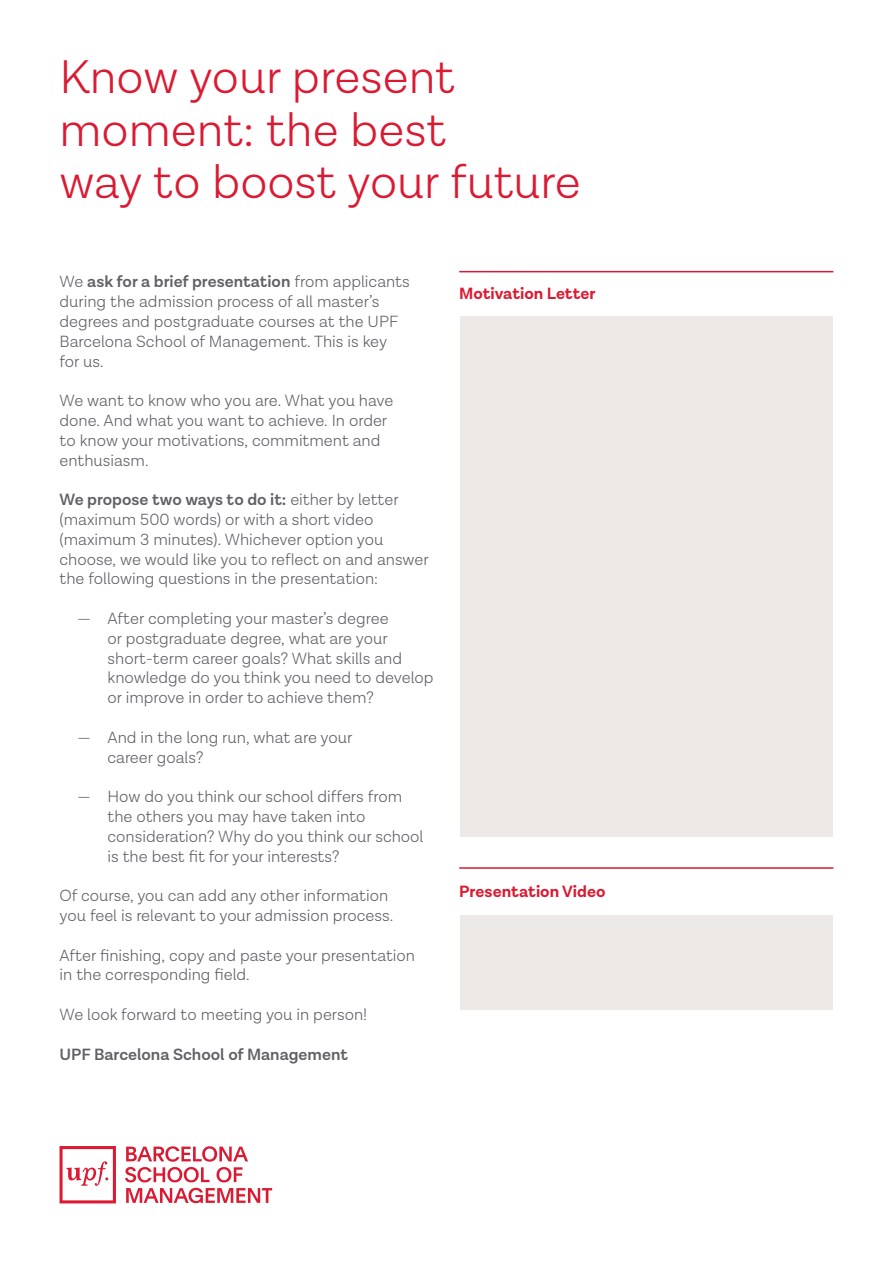
<style>
.page{position:relative;width:893px;height:1263px;background:#fff}
.page>*{position:absolute;margin:0;border:0;box-sizing:border-box;transform-origin:0 0}
.t1{font:300 48px/52.5px "Lota Grotesque Alt 1";color:#da1a32}
.t2{font:300 16.5px/19.8px "Lota Grotesque Alt 1";color:#606065}
.t3{font:700 16.5px "Lota Grotesque Alt 1";color:#da1a32}
.t4{font:600 16.5px "Lota Grotesque Alt 1";color:#606065}
.s1{font-weight:600}
</style>
<div class="page">
<svg style="left:60px;top:1146px;width:56px;height:57px"></svg>
<svg style="left:125px;top:1146px;width:123px;height:36px"></svg>
<svg style="left:126px;top:1188px;width:146px;height:15px"></svg>
<div style="left:460px;top:317px;width:373px;height:520px;background:#ece9e7"></div>
<div style="left:460px;top:915px;width:373px;height:95px;background:#ece9e7"></div>
<hr style="left:459px;top:271px;width:374px;height:1px;background:#da1a32">
<hr style="left:459px;top:867px;width:374px;height:2px;background:#da1a32">
<h1 class="t1" style="left:60px;top:51px;width:523px">Know your present moment: the best<br>way to boost your future</h1>
<p class="t2" style="left:60px;top:272px;width:352px">We <span class="s1">ask for a brief presentation</span> from applicants during the admission process of all master’s degrees and postgraduate courses at the UPF Barcelona School of Management. This is key for us.</p>
<p class="t2" style="left:60px;top:391px;width:335px">We want to know who you are. What you have done. And what you want to achieve. In order to know your motivations, commitment and enthusiasm.</p>
<p class="t2" style="left:60px;top:490px;width:371px"><span class="s1">We propose two ways to do it:</span> either by letter (maximum 500 words) or with a short video (maximum 3 minutes). Whichever option you choose, we would like you to reflect on and answer the following questions in the presentation:</p>
<p class="t2" style="left:108px;top:609px;width:328px;text-indent:-30px">— After completing your master’s degree<br>or postgraduate degree, what are your short-term career goals? What skills and knowledge do you think you need to develop or improve in order to achieve them?</p>
<p class="t2" style="left:108px;top:728px;width:246px;text-indent:-30px">— And in the long run, what are your career goals?</p>
<p class="t2" style="left:108px;top:787px;width:317px;text-indent:-30px">— How do you think our school differs from the others you may have taken into consideration? Why do you think our school is the best fit for your interests?</p>
<p class="t2" style="left:60px;top:886px;width:335px">Of course, you can add any other information you feel is relevant to your admission process.</p>
<p class="t2" style="left:60px;top:945px;width:357px">After finishing, copy and paste your presentation in the corresponding field.</p>
<p class="t2" style="left:60px;top:1005px;width:309px">We look forward to meeting you in person!</p>
<p class="t4" style="left:60px;top:1045px;width:290px">UPF Barcelona School of Management</p>
<p class="t3" style="left:459px;top:284px;width:138px">Motivation Letter</p>
<p class="t3" style="left:459px;top:882px;width:148px">Presentation Video</p>
</div>
